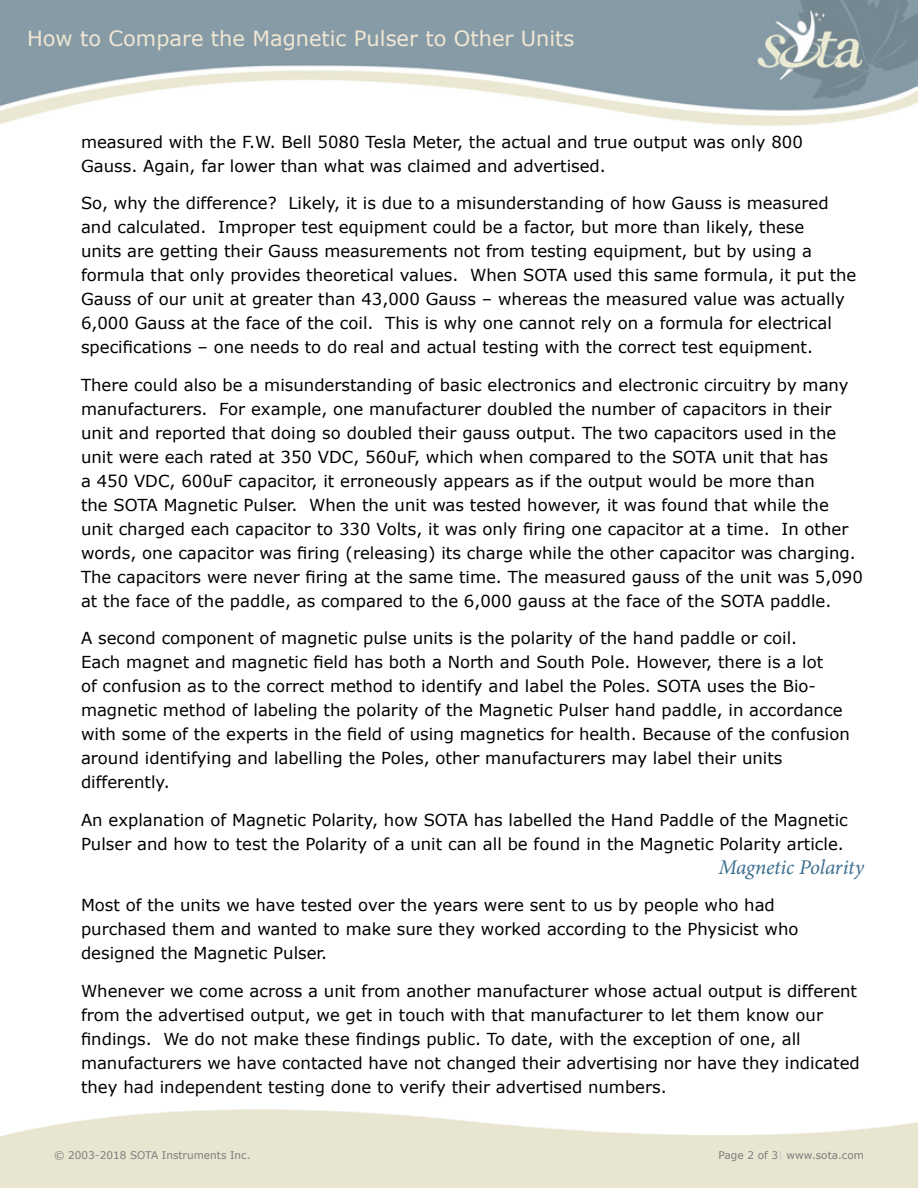
<style>
.page{position:relative;width:918px;height:1188px;background:#fff}
.page>*{position:absolute;margin:0;border:0;box-sizing:border-box;transform-origin:0 0}
.t1{font:21px "Verdana";color:#f0e7d4}
.t2{font:italic 21px "Minion Pro";letter-spacing:-.01em;color:#3b6e8f}
.t3{font:16.5px/24px "Verdana";color:#000}
.t4{font:10.5px "Verdana";color:#7d7c7b}
.s1{color:#cbcaca}
</style>
<div class="page">
<img style="left:0;top:0;width:918px;height:126px">
<p class="t1" style="left:27px;top:25px;width:549px">How to Compare the Magnetic Pulser to Other Units</p>
<p class="t3" style="left:81px;top:129px;width:723px">measured with the F.W. Bell 5080 Tesla Meter, the actual and true output was only 800<br>Gauss. Again, far lower than what was claimed and advertised.</p>
<p class="t3" style="left:81px;top:191px;width:777px">So, why the difference? Likely, it is due to a misunderstanding of how Gauss is measured and calculated. Improper test equipment could be a factor, but more than likely, these<br>units are getting their Gauss measurements not from testing equipment, but by using a formula that only provides theoretical values. When SOTA used this same formula, it put the Gauss of our unit at greater than 43,000 Gauss – whereas the measured value was actually 6,000 Gauss at the face of the coil. This is why one cannot rely on a formula for electrical specifications – one needs to do real and actual testing with the correct test equipment.</p>
<p class="t3" style="left:81px;top:372px;width:783px">There could also be a misunderstanding of basic electronics and electronic circuitry by many manufacturers. For example, one manufacturer doubled the number of capacitors in their unit and reported that doing so doubled their gauss output. The two capacitors used in the unit were each rated at 350 VDC, 560uF, which when compared to the SOTA unit that has<br>a 450 VDC, 600uF capacitor, it erroneously appears as if the output would be more than<br>the SOTA Magnetic Pulser. When the unit was tested however, it was found that while the unit charged each capacitor to 330 Volts, it was only firing one capacitor at a time. In other words, one capacitor was firing (releasing) its charge while the other capacitor was charging.<br>The capacitors were never firing at the same time. The measured gauss of the unit was 5,090 at the face of the paddle, as compared to the 6,000 gauss at the face of the SOTA paddle.</p>
<p class="t3" style="left:81px;top:626px;width:770px">A second component of magnetic pulse units is the polarity of the hand paddle or coil.<br>Each magnet and magnetic field has both a North and South Pole. However, there is a lot<br>of confusion as to the correct method to identify and label the Poles. SOTA uses the Bio&shy;magnetic method of labeling the polarity of the Magnetic Pulser hand paddle, in accordance with some of the experts in the field of using magnetics for health. Because of the confusion around identifying and labelling the Poles, other manufacturers may label their units differently.</p>
<p class="t3" style="left:81px;top:807px;width:768px">An explanation of Magnetic Polarity, how SOTA has labelled the Hand Paddle of the Magnetic<br>Pulser and how to test the Polarity of a unit can all be found in the Magnetic Polarity article.</p>
<p class="t2" style="left:718px;top:853px;width:147px">Magnetic Polarity</p>
<p class="t3" style="left:81px;top:893px;width:719px">Most of the units we have tested over the years were sent to us by people who had purchased them and wanted to make sure they worked according to the Physicist who designed the Magnetic Pulser.</p>
<p class="t3" style="left:81px;top:978px;width:780px">Whenever we come across a unit from another manufacturer whose actual output is different from the advertised output, we get in touch with that manufacturer to let them know our findings. We do not make these findings public. To date, with the exception of one, all manufacturers we have contacted have not changed their advertising nor have they indicated they had independent testing done to verify their advertised numbers.</p>
<p class="t4" style="left:54px;top:1149px;width:198px">© 2003-2018 SOTA Instruments Inc.</p>
<p class="t4" style="left:718px;top:1149px;width:147px">Page 2 of 3<span class="s1">|</span> www.sota.com</p>
</div>
